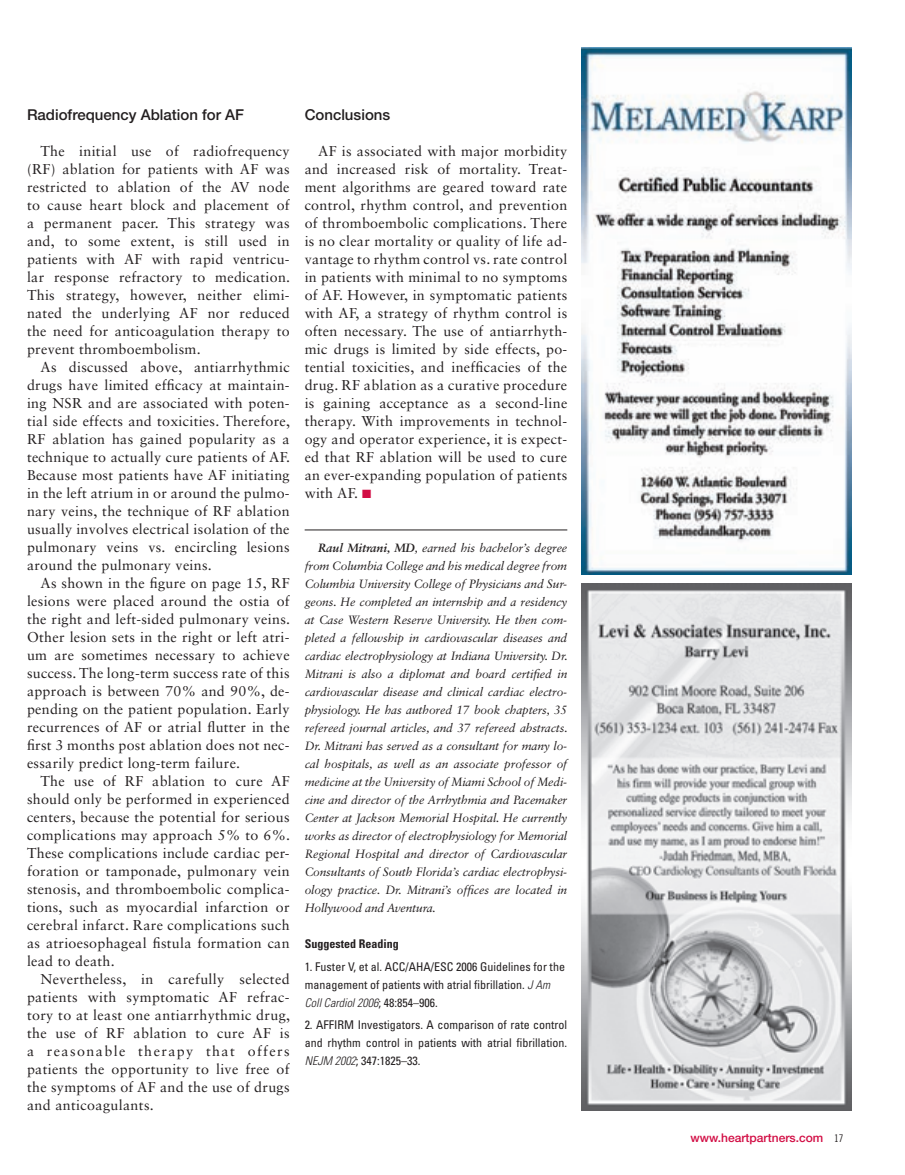
<style>
.page{position:relative;width:905px;height:1175px;background:#fff}
.page>*{position:absolute;margin:0;border:0;box-sizing:border-box;transform-origin:0 0}
.t1{font:500 15px "Helvetica Neue LT Std";color:#231f20}
.t2{font:14.25px/18px "Sabon LT Std";letter-spacing:.02em;color:#231f20;text-align:justify}
.t3{font:italic 12px/18px "Sabon LT Std";letter-spacing:-.01em;color:#231f20;text-align:justify}
.t4{font:condensed 12px/18px "Univers LT Std";color:#231f20}
.t5{font:500 12px "Helvetica Neue LT Std";color:#d20d44}
.t6{font:700 condensed 12px "Univers LT Std";color:#231f20}
.s1{color:#d20d44}
.s2{font-weight:700}
.s3{font-weight:300;font-style:italic}
.s4{font-family:"Trade Gothic LT Std Cn 18";font-weight:400;font-size:10.5px;color:#231f20}
</style>
<div class="page">
<img style="left:581px;top:47px;width:270px;height:527px">
<img style="left:581px;top:583px;width:270px;height:527px">
<hr style="left:304px;top:529px;width:263px;height:1px;background:#231f20">
<p class="t1" style="left:27px;top:105px;width:219px">Radiofrequency Ablation for AF</p>
<p class="t2" style="left:27px;top:142px;width:265px;text-indent:14px">The initial use of radiofrequency (RF) ablation for patients with AF was restricted to ablation of the AV node to cause heart block and placement of a permanent pacer. This strategy was and, to some extent, is still used in patients with AF with rapid ventricu&shy;lar response refractory to medication.<br>This strategy, however, neither elimi&shy;nated the underlying AF nor reduced the need for anticoagulation therapy to prevent thromboembolism.</p>
<p class="t2" style="left:27px;top:358px;width:265px;text-indent:14px">As discussed above, antiarrhythmic drugs have limited efficacy at maintain&shy;ing NSR and are associated with poten&shy;tial side effects and toxicities. Therefore, RF ablation has gained popularity as a technique to actually cure patients of AF.<br>Because most patients have AF initiating in the left atrium in or around the pulmo&shy;nary veins, the technique of RF ablation usually involves electrical isolation of the pulmonary veins vs. encircling lesions around the pulmonary veins.</p>
<p class="t2" style="left:27px;top:574px;width:265px;text-indent:14px">As shown in the figure on page 15, RF lesions were placed around the ostia of the right and left-sided pulmonary veins.<br>Other lesion sets in the right or left atri&shy;um are sometimes necessary to achieve success. The long-term success rate of this approach is between 70% and 90%, de&shy;pending on the patient population. Early recurrences of AF or atrial flutter in the first 3 months post ablation does not nec&shy;essarily predict long-term failure.</p>
<p class="t2" style="left:27px;top:772px;width:265px;text-indent:14px">The use of RF ablation to cure AF should only be performed in experienced centers, because the potential for serious complications may approach 5% to 6%.<br>These complications include cardiac per&shy;foration or tamponade, pulmonary vein stenosis, and thromboembolic complica&shy;tions, such as myocardial infarction or cerebral infarct. Rare complications such as atrioesophageal fistula formation can lead to death.</p>
<p class="t2" style="left:27px;top:970px;width:265px;text-indent:14px">Nevertheless, in carefully selected patients with symptomatic AF refrac&shy;tory to at least one antiarrhythmic drug, the use of RF ablation to cure AF is a reasonable therapy that offers patients the opportunity to live free of the symptoms of AF and the use of drugs and anticoagulants.</p>
<p class="t1" style="left:305px;top:105px;width:87px">Conclusions</p>
<p class="t2" style="left:305px;top:142px;width:264px;text-indent:14px">AF is associated with major morbidity and increased risk of mortality. Treat&shy;ment algorithms are geared toward rate control, rhythm control, and prevention of thromboembolic complications. There is no clear mortality or quality of life ad&shy;vantage to rhythm control vs. rate control in patients with minimal to no symptoms of AF. However, in symptomatic patients with AF, a strategy of rhythm control is often necessary. The use of antiarrhyth&shy;mic drugs is limited by side effects, po&shy;tential toxicities, and inefficacies of the drug. RF ablation as a curative procedure is gaining acceptance as a second-line therapy. With improvements in technol&shy;ogy and operator experience, it is expect&shy;ed that RF ablation will be used to cure an ever-expanding population of patients with AF. <span class="s1">■</span></p>
<p class="t3" style="left:305px;top:539px;width:264px;text-indent:14px"><span class="s2">Raul Mitrani, MD</span>, earned his bachelor’s degree from Columbia College and his medical degree from Columbia University College of Physicians and Sur&shy;geons. He completed an internship and a residency at Case Western Reserve University. He then com&shy;pleted a fellowship in cardiovascular diseases and cardiac electrophysiology at Indiana University. Dr.<br>Mitrani is also a diplomat and board certified in cardiovascular disease and clinical cardiac electro&shy;physiology. He has authored 17 book chapters, 35 refereed journal articles, and 37 refereed abstracts.<br>Dr. Mitrani has served as a consultant for many lo&shy;cal hospitals, as well as an associate professor of medicine at the University of Miami School of Medi&shy;cine and director of the Arrhythmia and Pacemaker Center at Jackson Memorial Hospital. He currently works as director of electrophysiology for Memorial Regional Hospital and director of Cardiovascular Consultants of South Florida’s cardiac electrophysi&shy;ology practice. Dr. Mitrani’s offices are located in Hollywood and Aventura.</p>
<p class="t6" style="left:305px;top:936px;width:96px">Suggested Reading</p>
<p class="t4" style="left:305px;top:957px;width:262px">1. Fuster V, et al. ACC/AHA/ESC 2006 Guidelines for the management of patients with atrial fibrillation. <span class="s3">J Am<br>Coll Cardiol 2006</span>; 48:854–906.</p>
<p class="t4" style="left:305px;top:1015px;width:264px;text-align:justify">2. AFFIRM Investigators. A comparison of rate control and rhythm control in patients with atrial fibrillation.<br><span class="s3">NEJM 2002</span>; 347:1825–33.</p>
<p class="t5" style="left:690px;top:1130px;width:153px">www.heartpartners.com <span class="s4">17</span></p>
</div>
